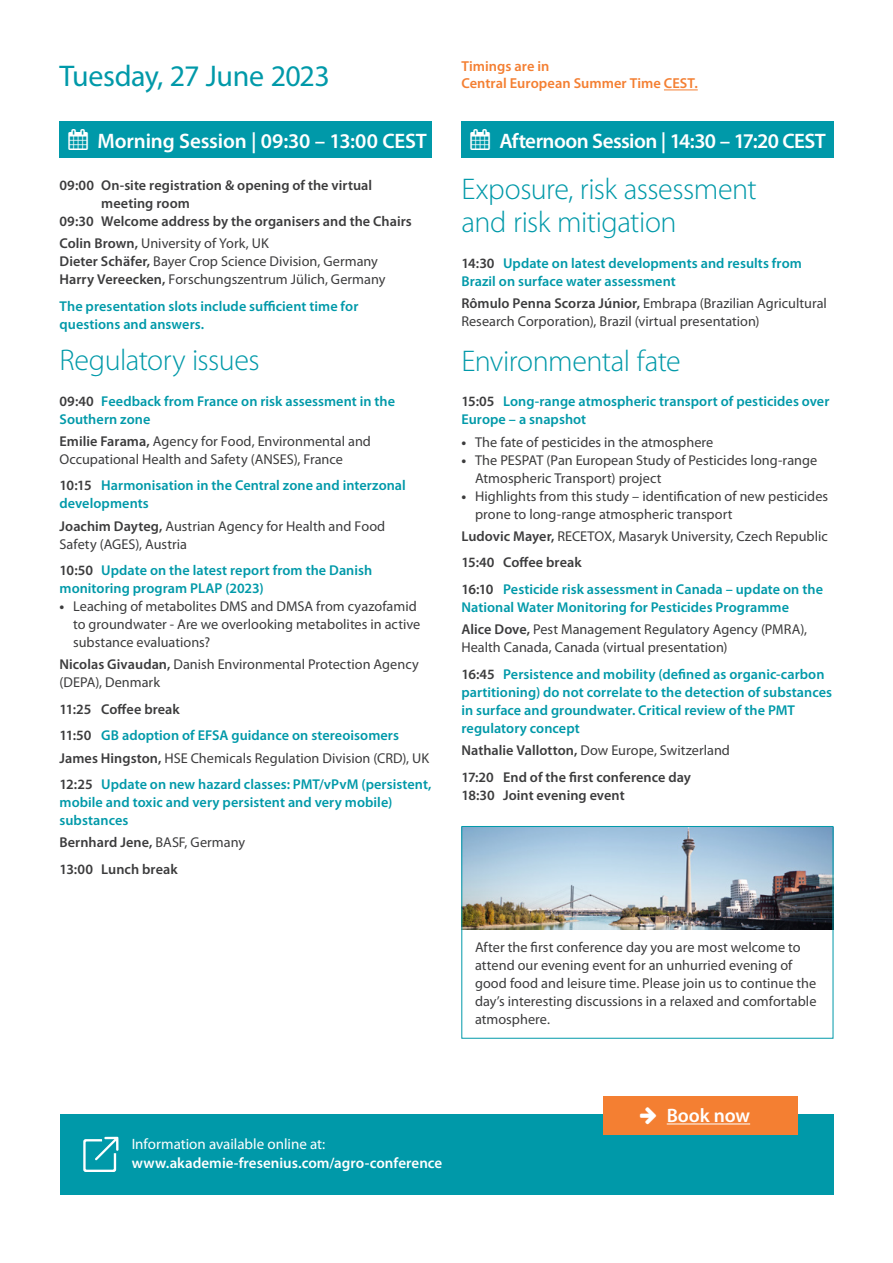
<style>
.page{position:relative;width:893px;height:1263px;background:#fff}
.page>*{position:absolute;margin:0;border:0;box-sizing:border-box;transform-origin:0 0}
.Headlines{font:300 30px/33px "Myriad Pro";letter-spacing:-.015em;color:#0099a9}
.t1{font:30px "Myriad Pro";letter-spacing:-.01em;color:#0099a9}
.t2{font:600 21px "Myriad Pro";letter-spacing:-.02em;color:#fff}
.t3{font:600 19.5px "Myriad Pro";letter-spacing:-.005em;color:#fff}
.t4{font:600 15px "Myriad Pro";color:#fff}
.t5{font:15px "Myriad Pro";color:#fff}
.t6{font:600 14.4px/17.4px "Myriad Pro";letter-spacing:.005em;color:#f47f32}
.Fließtext{font:14.25px/18px "Myriad Pro";color:#3c3c3d}
.Vortragstitel{font:600 14.25px/18px "Myriad Pro";letter-spacing:.005em;color:#0099a9}
.Vortragstitel-2{font:600 14.25px/18px "Myriad Pro";letter-spacing:.005em;color:#3c3c3d}
.Fließtext-2{font:600 14.25px "Myriad Pro";letter-spacing:.005em;color:#3c3c3d}
.s1{color:#3c3c3d}
.s2{font-weight:600}
.s3{font-weight:700}
.s4{font-weight:400}
</style>
<div class="page">
<div style="left:60px;top:121px;width:372px;height:37px;background:#0099a9"></div>
<hr style="left:664px;top:90px;width:34px;height:1px;background:#f47f32">
<div style="left:461px;top:121px;width:372px;height:37px;background:#0099a9"></div>
<img style="left:463px;top:828px;width:368px;height:101px">
<div style="left:461px;top:826px;width:372px;height:213px;border:1px solid #0099a9"></div>
<div style="left:60px;top:1115px;width:773px;height:80px;background:#0099a9"></div>
<svg style="left:83px;top:1137px;width:35px;height:35px"></svg>
<div style="left:603px;top:1096px;width:195px;height:38px;background:#f47f32"></div>
<hr style="left:667px;top:1123px;width:83px;height:1px;background:#fff">
<p class="t1" style="left:60px;top:58px;width:272px">Tuesday, 27 June 2023</p>
<p class="t6" style="left:461px;top:57px;width:238px">Timings are in<br>Central European Summer Time CEST.</p>
<p class="t2" style="left:470px;top:128px;width:357px">▲ Afternoon Session | 14:30 – 17:20 CEST</p>
<p class="Headlines" style="left:461px;top:173px;width:297px">Exposure, risk assessment and risk mitigation</p>
<p class="Vortragstitel" style="left:461px;top:254px;width:342px"><span class="s1">14:30</span> Update on latest developments and results from<br>Brazil on surface water assessment</p>
<p class="Fließtext" style="left:461px;top:294px;width:367px"><span class="s2">Rômulo Penna Scorza Júnior,</span> Embrapa (Brazilian Agricultural<br>Research Corporation), Brazil (virtual presentation)</p>
<p class="Headlines" style="left:461px;top:344px;width:221px">Environmental fate</p>
<p class="Vortragstitel" style="left:461px;top:392px;width:370px"><span class="s1">15:05</span> Long-range atmospheric transport of pesticides over<br>Europe – a snapshot</p>
<p class="Fließtext" style="left:461px;top:433px;width:253px"><span class="s3">•</span> The fate of pesticides in the atmosphere</p>
<p class="Fließtext" style="left:475px;top:451px;width:344px;text-indent:-14px"><span class="s3">•</span> The PESPAT (Pan European Study of Pesticides long-range<br>Atmospheric Transport) project</p>
<p class="Fließtext" style="left:475px;top:487px;width:355px;text-indent:-14px"><span class="s3">•</span> Highlights from this study – identification of new pesticides prone to long-range atmospheric transport</p>
<p class="Fließtext" style="left:461px;top:527px;width:368px"><span class="s2">Ludovic Mayer,</span> RECETOX, Masaryk University, Czech Republic</p>
<p class="Vortragstitel-2" style="left:461px;top:553px;width:122px">15:40 Coffee break</p>
<p class="Vortragstitel" style="left:461px;top:580px;width:363px"><span class="s1">16:10</span> Pesticide risk assessment in Canada – update on the<br>National Water Monitoring for Pesticides Programme</p>
<p class="Fließtext" style="left:461px;top:620px;width:347px"><span class="s2">Alice Dove,</span> Pest Management Regulatory Agency (PMRA),<br>Health Canada, Canada (virtual presentation)</p>
<p class="Vortragstitel" style="left:461px;top:665px;width:372px"><span class="s1">16:45</span> Persistence and mobility (defined as organic-carbon partitioning) do not correlate to the detection of substances in surface and groundwater. Critical review of the PMT regulatory concept</p>
<p class="Fließtext" style="left:461px;top:741px;width:270px"><span class="s2">Nathalie Vallotton,</span> Dow Europe, Switzerland</p>
<p class="Vortragstitel-2" style="left:461px;top:767px;width:231px">17:20 End of the first conference day</p>
<p class="Fließtext-2" style="left:461px;top:786px;width:165px">18:30 Joint evening event</p>
<p class="t2" style="left:69px;top:128px;width:360px">▲ Morning Session | 09:30 – 13:00 CEST</p>
<p class="Vortragstitel-2" style="left:101px;top:176px;width:272px;text-indent:-42px">09:00 On-site registration &amp; opening of the virtual meeting room</p>
<p class="Vortragstitel-2" style="left:60px;top:212px;width:354px">09:30 Welcome address by the organisers and the Chairs</p>
<p class="Fließtext" style="left:60px;top:234px;width:211px"><span class="s2">Colin Brown,</span> University of York, UK</p>
<p class="Fließtext" style="left:60px;top:252px;width:320px"><span class="s2">Dieter Schäfer,</span> Bayer Crop Science Division, Germany</p>
<p class="Fließtext" style="left:60px;top:270px;width:327px"><span class="s2">Harry Vereecken,</span> Forschungszentrum Jülich, Germany</p>
<p class="Vortragstitel" style="left:60px;top:296px;width:300px">The presentation slots include sufficient time for questions and answers.</p>
<p class="Headlines" style="left:60px;top:343px;width:202px">Regulatory issues</p>
<p class="Vortragstitel" style="left:60px;top:391px;width:337px"><span class="s1">09:40</span> Feedback from France on risk assessment in the<br>Southern zone</p>
<p class="Fließtext" style="left:60px;top:432px;width:313px"><span class="s2">Emilie Farama,</span> Agency for Food, Environmental and<br>Occupational Health and Safety (ANSES), France</p>
<p class="Vortragstitel" style="left:60px;top:476px;width:348px"><span class="s1">10:15</span> Harmonisation in the Central zone and interzonal developments</p>
<p class="Fließtext" style="left:60px;top:517px;width:327px"><span class="s2">Joachim Dayteg,</span> Austrian Agency for Health and Food<br>Safety (AGES), Austria</p>
<p class="Vortragstitel" style="left:60px;top:561px;width:314px"><span class="s1">10:50</span> Update on the latest report from the Danish monitoring program PLAP (2023)</p>
<p class="Fließtext" style="left:73px;top:597px;width:349px;text-indent:-14px"><span class="s3">•</span> Leaching of metabolites DMS and DMSA from cyazofamid to groundwater - Are we overlooking metabolites in active substance evaluations?</p>
<p class="Fließtext" style="left:60px;top:655px;width:361px"><span class="s2">Nicolas Givaudan,</span> Danish Environmental Protection Agency (DEPA), Denmark</p>
<p class="Vortragstitel-2" style="left:60px;top:700px;width:122px">11:25 Coffee break</p>
<p class="Vortragstitel" style="left:60px;top:726px;width:341px"><span class="s1">11:50</span> GB adoption of EFSA guidance on stereoisomers</p>
<p class="Fließtext" style="left:60px;top:749px;width:371px"><span class="s2">James Hingston,</span> HSE Chemicals Regulation Division (CRD), UK</p>
<p class="Vortragstitel" style="left:60px;top:775px;width:374px"><span class="s1">12:25</span> Update on new hazard classes: PMT/vPvM (persistent, mobile and toxic and very persistent and very mobile) substances</p>
<p class="Fließtext-2" style="left:60px;top:834px;width:187px">Bernhard Jene, <span class="s4">BASF, Germany</span></p>
<p class="Vortragstitel-2" style="left:60px;top:860px;width:120px">13:00 Lunch break</p>
<p class="Fließtext" style="left:475px;top:938px;width:343px">After the first conference day you are most welcome to attend our evening event for an unhurried evening of good food and leisure time. Please join us to continue the day’s interesting discussions in a relaxed and comfortable atmosphere.</p>
<p class="t5" style="left:132px;top:1134px;width:195px">Information available online at:</p>
<p class="t4" style="left:132px;top:1154px;width:312px">www.akademie-fresenius.com/agro-conference</p>
<p class="t3" style="left:667px;top:1103px;width:85px">Book now</p>
</div>
